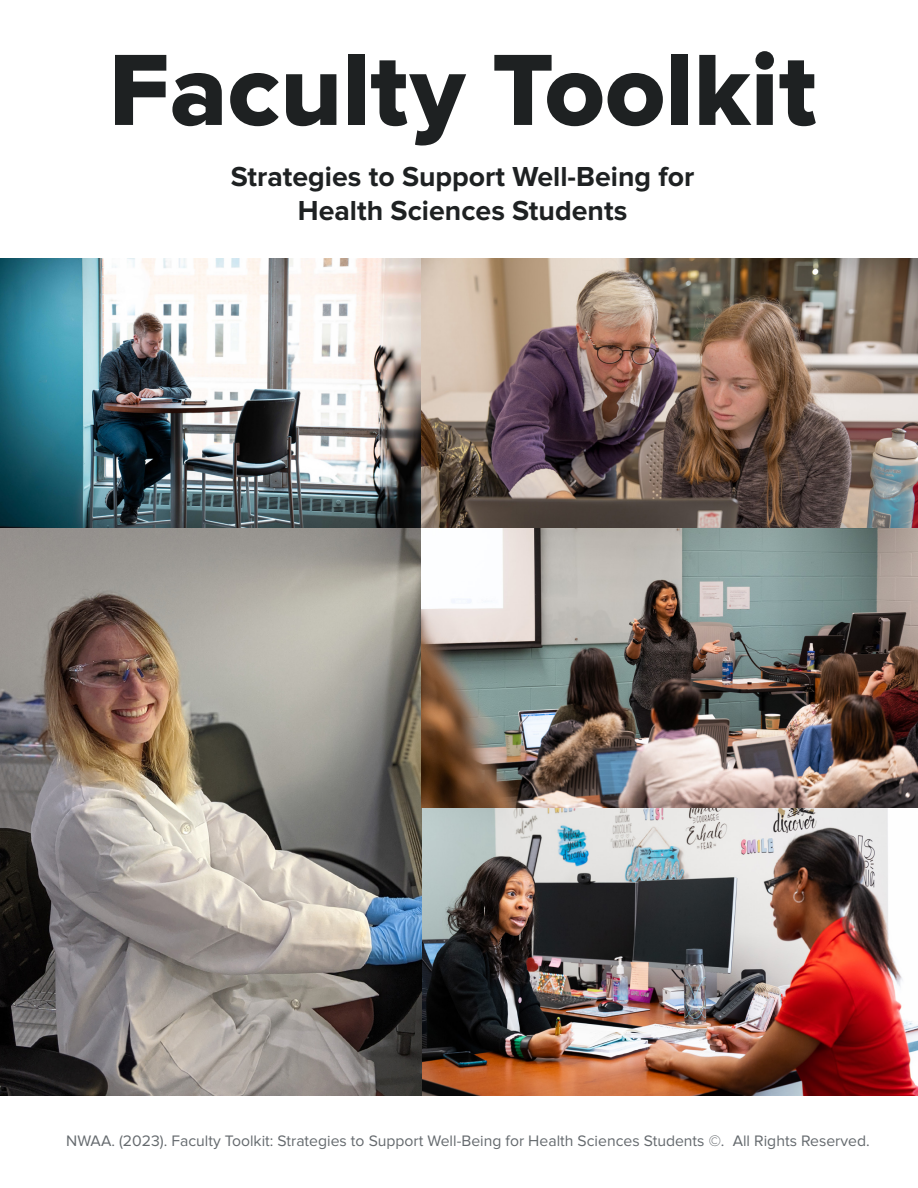
<style>
.page{position:relative;width:918px;height:1188px;background:#fff}
.page>*{position:absolute;margin:0;border:0;box-sizing:border-box;transform-origin:0 0}
.t1{font:105px "Proxima Nova Extrabld";color:#1e2122}
.t2{font:700 28.5px/34.2px "Proxima Nova";color:#1e2122;text-align:center}
.t3{font:15.75px "Proxima Nova";color:#656a6e}
</style>
<div class="page">
<img style="left:0;top:259px;width:918px;height:837px">
<h1 class="t1" style="left:109px;top:30px;width:709px">Faculty Toolkit</h1>
<h2 class="t2" style="left:231px;top:160px;width:465px">Strategies to Support Well-Being for<br>Health Sciences Students</h2>
<p class="t3" style="left:66px;top:1132px;width:805px">NWAA. (2023). Faculty Toolkit: Strategies to Support Well-Being for Health Sciences Students ©. All Rights Reserved.</p>
</div>
